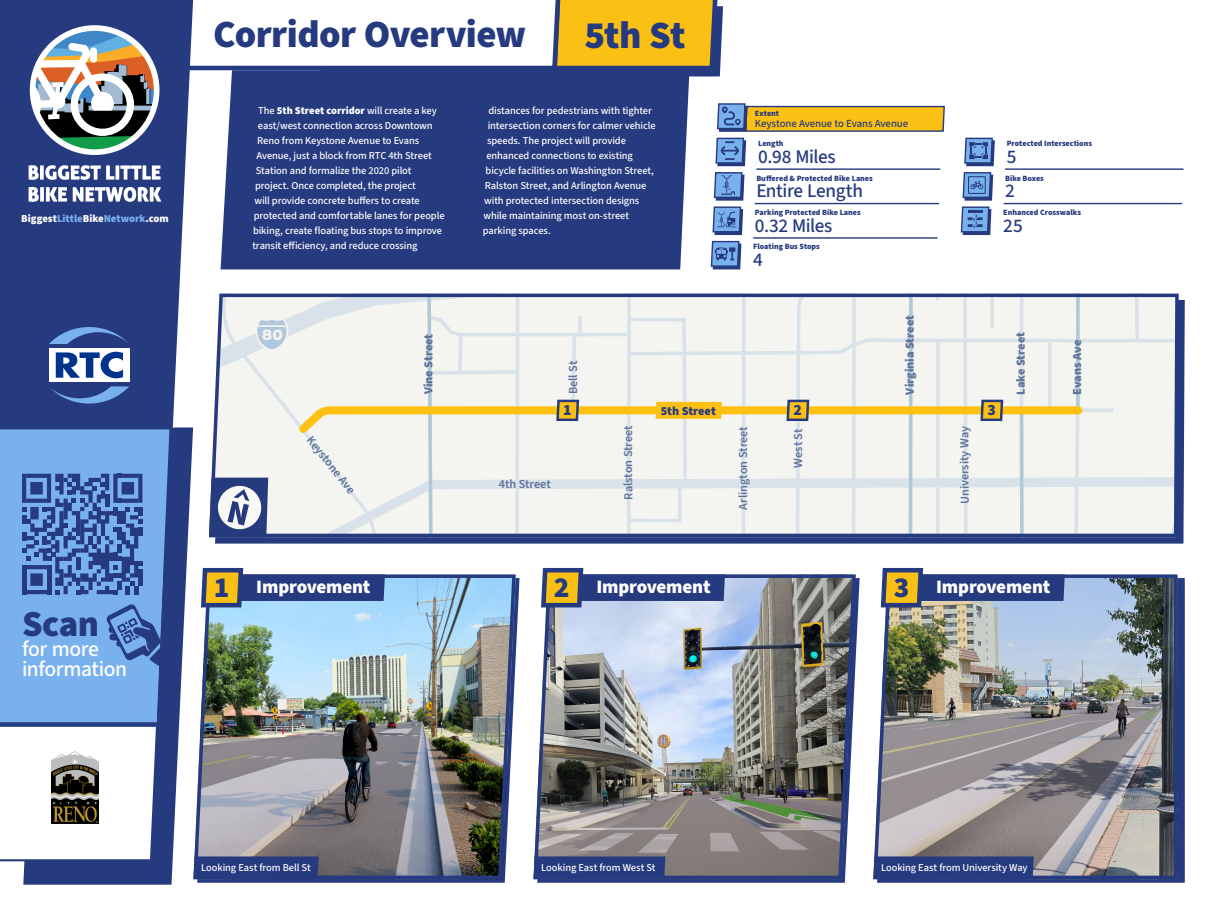
<style>
.page{position:relative;width:1210px;height:908px;background:#fff}
.page>*{position:absolute;margin:0;border:0;box-sizing:border-box;transform-origin:0 0}
.t1{font:900 38.5px "Source Sans 3";letter-spacing:-.015em;color:#263a7f}
.t2{font:900 36.57px "Source Sans 3";color:#263a7f}
.t3{font:500 21.63px/19.9px "Source Sans 3";letter-spacing:-.02em;color:#fff}
.t4{font:500 19.25px "Source Sans 3";letter-spacing:-.02em;color:#263a7f}
.t5{font:900 18.9px "Source Sans 3";letter-spacing:-.01em;color:#fff}
.t6{font:900 15.68px "Source Sans 3";color:#263a7f}
.t7{font:900 14.73px "Interstate";color:#f4f4f0}
.t8{font:600 12.25px "Source Sans 3";color:#5e739b}
.t9{font:900 12.25px "Source Sans 3";color:#5e739b}
.t10{font:900 12.25px "Source Sans 3";letter-spacing:-.01em;color:#263a7f}
.t11{font:500 10.85px "Source Sans 3";letter-spacing:-.01em;color:#263a7f}
.t12{font:900 10.67px "Source Sans 3";letter-spacing:-.005em;color:#fff}
.t13{font:500 10.5px "Source Sans 3";letter-spacing:-.01em;color:#fff}
.t14{font:900 8.05px "Source Sans 3";letter-spacing:-.005em;color:#263a7f}
.s1{color:#79b1ee}
.s2{font-weight:900}
.s3{font-size:29.05px;color:#263a7f}
</style>
<div class="page">
<div style="left:220px;top:76px;width:469px;height:193px;background:#263a7f"></div>
<svg style="left:215px;top:300px;width:969px;height:243px;background:#2a3e81"></svg>
<img style="left:193px;top:574px;width:324px;height:306px">
<svg style="left:199px;top:567px;width:186px;height:42px;background:#758199"></svg>
<img style="left:533px;top:574px;width:324px;height:306px">
<svg style="left:538px;top:567px;width:187px;height:42px"></svg>
<div style="left:877px;top:578px;width:307px;height:304px;background:#263a7f"></div>
<img style="left:873px;top:574px;width:306px;height:306px">
<svg style="left:878px;top:567px;width:186px;height:42px"></svg>
<svg style="left:960px;top:137px;width:35px;height:98px"></svg>
<hr style="left:1005px;top:168px;width:178px;height:2px;background:#263a7f">
<hr style="left:1003px;top:203px;width:179px;height:1px;background:#263a7f">
<svg style="left:710px;top:103px;width:235px;height:167px"></svg>
<svg style="left:209px;top:293px;width:966px;height:244px"></svg>
<div style="left:193px;top:856px;width:126px;height:22px;background:#263a7f"></div>
<div style="left:533px;top:856px;width:132px;height:22px;background:#263a7f"></div>
<div style="left:873px;top:856px;width:160px;height:22px;background:#263a7f"></div>
<div style="left:23px;top:861px;width:150px;height:23px;background:#263a7f"></div>
<svg style="left:0;top:0;width:193px;height:861px;background:#455691"></svg>
<div style="left:49px;top:348px;width:80px;height:34px;background:#fff"></div>
<svg style="left:56px;top:351px;width:67px;height:27px"></svg>
<svg style="left:49px;top:321px;width:80px;height:23px;background:#395699"></svg>
<svg style="left:49px;top:386px;width:80px;height:23px;background:#395699"></svg>
<svg style="left:0;top:726px;width:163px;height:132px"></svg>
<img style="left:52px;top:751px;width:46px;height:72px">
<svg style="left:0;top:429px;width:169px;height:297px;background:#73a8e6"></svg>
<svg style="left:22px;top:473px;width:120px;height:121px;background:#4c71b2"></svg>
<hr style="left:138px;top:569px;width:4px;height:16px;background:#263a7f">
<svg style="left:106px;top:603px;width:57px;height:63px;background:#5882c2"></svg>
<svg style="left:29px;top:165px;width:132px;height:15px"></svg>
<svg style="left:29px;top:187px;width:38px;height:15px"></svg>
<svg style="left:73px;top:187px;width:88px;height:15px"></svg>
<svg style="left:30px;top:25px;width:129px;height:130px"></svg>
<svg style="left:0;top:722px;width:162px;height:4px"></svg>
<svg style="left:183px;top:0;width:540px;height:76px"></svg>
<p class="t12" style="left:21px;top:211px;width:149px">Biggest<span class="s1">Little</span>Bike<span class="s1">Network</span>.com</p>
<h2 class="t2" style="left:22px;top:598px;width:79px">Scan</h2>
<h3 class="t3" style="left:22px;top:638px;width:106px">for more information</h3>
<h1 class="t1" style="left:213px;top:9px;width:314px">Corridor Overview</h1>
<h1 class="t1" style="left:584px;top:9px;width:103px">5th St</h1>
<p class="t13" style="left:258px;top:104px;width:180px">The <span class="s2">5th Street corridor</span> will create a key</p>
<p class="t13" style="left:258px;top:119px;width:176px">east/west connection across Downtown</p>
<p class="t13" style="left:257px;top:134px;width:163px">Reno from Keystone Avenue to Evans</p>
<p class="t13" style="left:256px;top:149px;width:177px">Avenue, just a block from RTC 4th Street</p>
<p class="t13" style="left:256px;top:164px;width:157px">Station and formalize the 2020 pilot</p>
<p class="t13" style="left:255px;top:179px;width:162px">project. Once completed, the project</p>
<p class="t13" style="left:254px;top:194px;width:167px">will provide concrete buffers to create</p>
<p class="t13" style="left:254px;top:209px;width:192px">protected and comfortable lanes for people</p>
<p class="t13" style="left:253px;top:224px;width:190px">biking, create floating bus stops to improve</p>
<p class="t13" style="left:252px;top:239px;width:167px">transit efficiency, and reduce crossing</p>
<p class="t13" style="left:488px;top:104px;width:165px">distances for pedestrians with tighter</p>
<p class="t13" style="left:488px;top:119px;width:169px">intersection corners for calmer vehicle</p>
<p class="t13" style="left:487px;top:134px;width:140px">speeds. The project will provide</p>
<p class="t13" style="left:486px;top:149px;width:148px">enhanced connections to existing</p>
<p class="t13" style="left:485px;top:164px;width:170px">bicycle facilities on Washington Street,</p>
<p class="t13" style="left:485px;top:179px;width:163px">Ralston Street, and Arlington Avenue</p>
<p class="t13" style="left:484px;top:194px;width:157px">with protected intersection designs</p>
<p class="t13" style="left:483px;top:209px;width:147px">while maintaining most on-street</p>
<p class="t13" style="left:483px;top:224px;width:70px">parking spaces.</p>
<p class="t14" style="left:755px;top:108px;width:26px">Extent</p>
<p class="t11" style="left:755px;top:116px;width:155px">Keystone Avenue to Evans Avenue</p>
<p class="t14" style="left:758px;top:138px;width:27px">Length</p>
<h3 class="t4" style="left:758px;top:144px;width:79px">0.98 Miles</h3>
<p class="t14" style="left:756px;top:172px;width:118px">Buffered &amp; Protected Bike Lanes</p>
<h3 class="t4" style="left:756px;top:179px;width:108px">Entire Length</h3>
<p class="t14" style="left:754px;top:207px;width:107px">Parking Protected Bike Lanes</p>
<h3 class="t4" style="left:754px;top:213px;width:79px">0.32 Miles</h3>
<p class="t14" style="left:753px;top:241px;width:68px">Floating Bus Stops</p>
<h3 class="t4" style="left:753px;top:247px;width:11px">4</h3>
<p class="t14" style="left:1006px;top:138px;width:87px">Protected Intersections</p>
<h3 class="t4" style="left:1006px;top:144px;width:11px">5</h3>
<p class="t14" style="left:1005px;top:172px;width:40px">Bike Boxes</p>
<h3 class="t4" style="left:1005px;top:179px;width:11px">2</h3>
<p class="t14" style="left:1003px;top:207px;width:79px">Enhanced Crosswalks</p>
<h3 class="t4" style="left:1003px;top:213px;width:21px">25</h3>
<h3 class="t7" style="left:262px;top:326px;width:23px">80</h3>
<p class="t8" style="left:315px;top:432px;width:71px;rotate:51deg">Keystone Ave</p>
<p class="t9" style="left:901px;top:394px;width:81px;rotate:-90deg">Virginia Street</p>
<p class="t9" style="left:420px;top:394px;width:62px;rotate:-90deg">Vine Street</p>
<p class="t9" style="left:1012px;top:394px;width:64px;rotate:-90deg">Lake Street</p>
<p class="t8" style="left:620px;top:499px;width:76px;rotate:-90deg">Ralston Street</p>
<p class="t8" style="left:565px;top:394px;width:35px;rotate:-90deg">Bell St</p>
<h3 class="t6" style="left:563px;top:399px;width:10px">1</h3>
<h3 class="t6" style="left:793px;top:399px;width:10px">2</h3>
<h3 class="t6" style="left:987px;top:399px;width:10px">3</h3>
<p class="t10" style="left:661px;top:402px;width:57px">5th Street</p>
<p class="t8" style="left:790px;top:467px;width:40px;rotate:-90deg">West St</p>
<p class="t8" style="left:956px;top:504px;width:80px;rotate:-90deg">University Way</p>
<p class="t8" style="left:735px;top:509px;width:85px;rotate:-90deg">Arlington Street</p>
<p class="t8" style="left:499px;top:476px;width:53px">4th Street</p>
<p class="t9" style="left:1069px;top:394px;width:56px;rotate:-90deg">Evans Ave</p>
<h3 class="t5" style="left:214px;top:574px;width:158px"><span class="s3">1</span> Improvement</h3>
<h3 class="t5" style="left:554px;top:574px;width:158px"><span class="s3">2</span> Improvement</h3>
<h3 class="t5" style="left:893px;top:574px;width:158px"><span class="s3">3</span> Improvement</h3>
<p class="t13" style="left:201px;top:860px;width:111px">Looking East from Bell St</p>
<p class="t13" style="left:541px;top:860px;width:116px">Looking East from West St</p>
<p class="t13" style="left:881px;top:860px;width:148px">Looking East from University Way</p>
</div>
